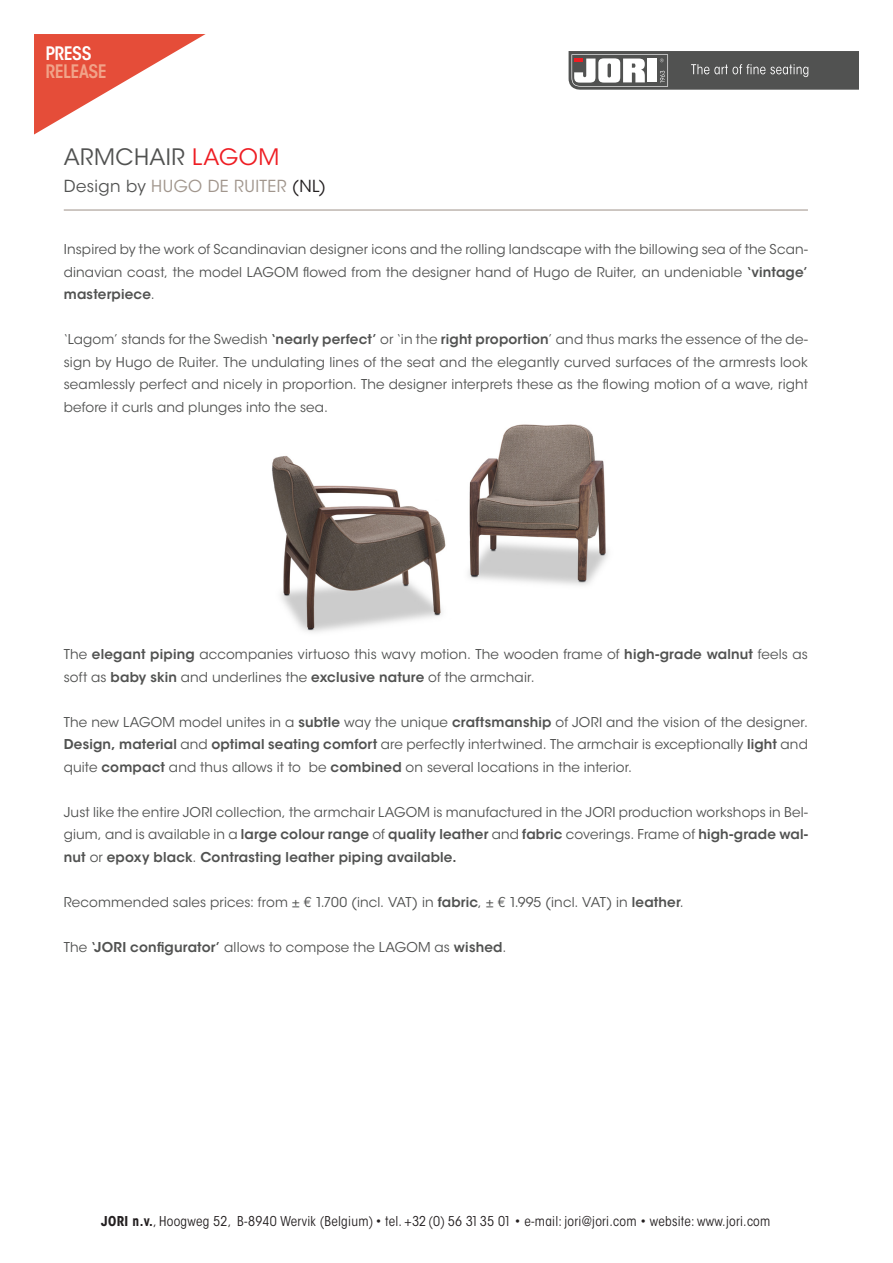
<style>
.page{position:relative;width:893px;height:1263px;background:#fff}
.page>*{position:absolute;margin:0;border:0;box-sizing:border-box;transform-origin:0 0}
.t1{font:22.5px "ITC Avant Garde Std";letter-spacing:.025em;color:#515251}
.t2{font:600 condensed 18.45px "ITC Avant Garde Std";letter-spacing:-.03em;color:#f1a389}
.t3{font:600 condensed 18.45px "ITC Avant Garde Std";letter-spacing:-.03em;color:#fff}
.t4{font:16.5px "ITC Avant Garde Std";letter-spacing:.025em;color:#a1968d}
.t5{font:13.5px/22.5px "ITC Avant Garde Std";letter-spacing:.01em;color:#515251;text-align:justify}
.Standaard{font:condensed 13.5px "ITC Avant Garde Std";letter-spacing:.02em;color:#231f20}
.s1{color:#ee1d23}
.s2{color:#515251}
.s3{color:#231f20}
.s4{font-weight:600}
.s5{font-weight:700}
</style>
<div class="page">
<hr style="left:64px;top:209px;width:744px;height:2px;background:#a1968d">
<svg style="left:569px;top:51px;width:290px;height:39px;background:#717271"></svg>
<svg style="left:34px;top:34px;width:172px;height:101px"></svg>
<img style="left:272px;top:424px;width:336px;height:209px">
<p class="t3" style="left:45px;top:42px;width:48px">PRESS</p>
<p class="t2" style="left:45px;top:60px;width:63px">RELEASE</p>
<p class="t1" style="left:64px;top:144px;width:217px">ARMCHAIR <span class="s1">LAGOM</span></p>
<p class="t4" style="left:64px;top:176px;width:264px"><span class="s2">Design by</span> HUGO DE RUITER <span class="s3">(NL)</span></p>
<p class="t5" style="left:64px;top:238px;width:746px">Inspired by the work of Scandinavian designer icons and the rolling landscape with the billowing sea of the Scan&shy;dinavian coast, the model LAGOM flowed from the designer hand of Hugo de Ruiter, an undeniable <span class="s4">‘vintage’ masterpiece</span>.</p>
<p class="t5" style="left:64px;top:328px;width:746px">‘Lagom’ stands for the Swedish <span class="s4">‘nearly perfect’</span> or ‘in the <span class="s4">right proportion</span>’ and thus marks the essence of the de&shy;sign by Hugo de Ruiter. The undulating lines of the seat and the elegantly curved surfaces of the armrests look seamlessly perfect and nicely in proportion. The designer interprets these as the flowing motion of a wave, right before it curls and plunges into the sea.</p>
<p class="t5" style="left:64px;top:643px;width:746px">The <span class="s4">elegant piping</span> accompanies virtuoso this wavy motion. The wooden frame of <span class="s4">high-grade walnut</span> feels as soft as <span class="s4">baby skin</span> and underlines the <span class="s4">exclusive nature</span> of the armchair.</p>
<p class="t5" style="left:64px;top:711px;width:746px">The new LAGOM model unites in a <span class="s4">subtle</span> way the unique <span class="s4">craftsmanship</span> of JORI and the vision of the designer.<br><span class="s4">Design, material</span> and <span class="s4">optimal seating comfort</span> are perfectly intertwined. The armchair is exceptionally <span class="s4">light</span> and quite <span class="s4">compact</span> and thus allows it to be <span class="s4">combined</span> on several locations in the interior.</p>
<p class="t5" style="left:64px;top:801px;width:746px">Just like the entire JORI collection, the armchair LAGOM is manufactured in the JORI production workshops in Bel&shy;gium, and is available in a <span class="s4">large colour range</span> of <span class="s4">quality leather</span> and <span class="s4">fabric</span> coverings. Frame of <span class="s4">high-grade wal&shy;nut</span> or <span class="s4">epoxy black</span>. <span class="s4">Contrasting leather piping available.</span></p>
<p class="t5" style="left:64px;top:891px;width:622px">Recommended sales prices: from ± € 1.700 (incl. VAT) in <span class="s4">fabric</span>, ± € 1.995 (incl. VAT) in <span class="s4">leather</span>.</p>
<p class="t5" style="left:64px;top:936px;width:444px">The <span class="s4">‘JORI configurator’</span> allows to compose the LAGOM as <span class="s4">wished</span>.</p>
<p class="Standaard" style="left:101px;top:1213px;width:671px"><span class="s5">JORI n.v.</span>, Hoogweg 52, B-8940 Wervik (Belgium) • tel. +32 (0) 56 31 35 01 • e-mail: jori@jori.com • website: www.jori.com</p>
</div>
